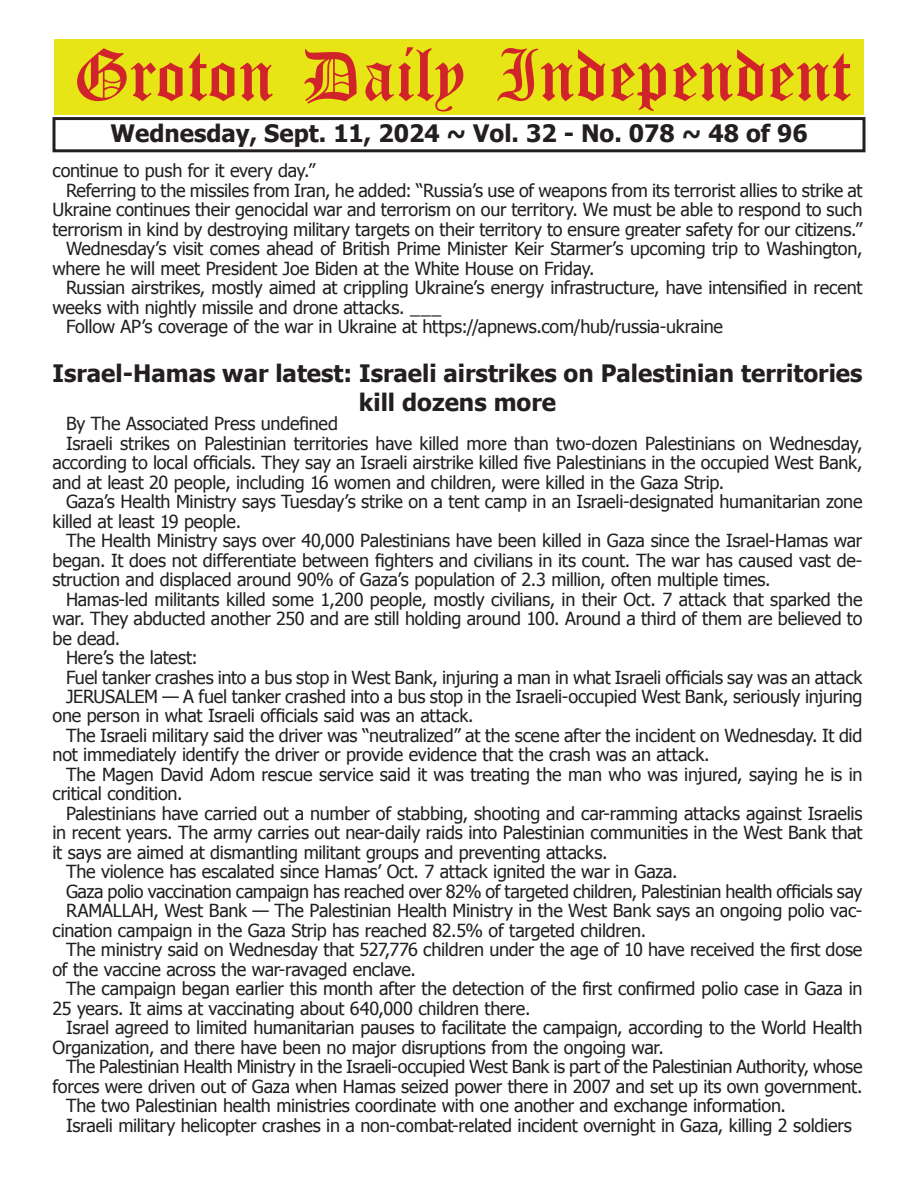
<style>
.page{position:relative;width:918px;height:1188px;background:#fff}
.page>*{position:absolute;margin:0;border:0;box-sizing:border-box;transform-origin:0 0}
.t1{font:54px "Old English Five";color:#d1232a}
.t2{font:700 24px/28.8px "Tahoma";color:#231f20;text-align:center}
.t3{font:18px "Tahoma";letter-spacing:-.015em;color:#231f20}
</style>
<div class="page">
<div style="left:52px;top:117px;width:814px;height:35px;border:3px solid #231f20"></div>
<div style="left:54px;top:40px;width:810px;height:75px;background:#e7e515"></div>
<h1 class="t1" style="left:73px;top:50px;width:779px">Groton Daily Independent</h1>
<h2 class="t2" style="left:110px;top:117px;width:699px">Wednesday, Sept. 11, 2024 ~ Vol. 32 - No. 078 ~ 48 of 96</h2>
<p class="t3" style="left:52px;top:159px;width:265px">continue to push for it every day.”</p>
<p class="t3" style="left:66px;top:178px;width:798px">Referring to the missiles from Iran, he added: “Russia’s use of weapons from its terrorist allies to strike at</p>
<p class="t3" style="left:52px;top:198px;width:811px">Ukraine continues their genocidal war and terrorism on our territory. We must be able to respond to such</p>
<p class="t3" style="left:52px;top:217px;width:811px">terrorism in kind by destroying military targets on their territory to ensure greater safety for our citizens.”</p>
<p class="t3" style="left:66px;top:237px;width:798px">Wednesday’s visit comes ahead of British Prime Minister Keir Starmer’s upcoming trip to Washington,</p>
<p class="t3" style="left:52px;top:256px;width:544px">where he will meet President Joe Biden at the White House on Friday.</p>
<p class="t3" style="left:66px;top:276px;width:798px">Russian airstrikes, mostly aimed at crippling Ukraine’s energy infrastructure, have intensified in recent</p>
<p class="t3" style="left:52px;top:295px;width:390px">weeks with nightly missile and drone attacks. ___</p>
<p class="t3" style="left:66px;top:315px;width:659px">Follow AP’s coverage of the war in Ukraine at https://apnews.com/hub/russia-ukraine</p>
<h2 class="t2" style="left:52px;top:357px;width:812px">Israel-Hamas war latest: Israeli airstrikes on Palestinian territories kill dozens more</h2>
<p class="t3" style="left:66px;top:411px;width:274px">By The Associated Press undefined</p>
<p class="t3" style="left:66px;top:431px;width:798px">Israeli strikes on Palestinian territories have killed more than two-dozen Palestinians on Wednesday,</p>
<p class="t3" style="left:52px;top:450px;width:812px">according to local officials. They say an Israeli airstrike killed five Palestinians in the occupied West Bank,</p>
<p class="t3" style="left:52px;top:470px;width:673px">and at least 20 people, including 16 women and children, were killed in the Gaza Strip.</p>
<p class="t3" style="left:66px;top:489px;width:798px">Gaza’s Health Ministry says Tuesday’s strike on a tent camp in an Israeli-designated humanitarian zone</p>
<p class="t3" style="left:52px;top:509px;width:190px">killed at least 19 people.</p>
<p class="t3" style="left:66px;top:528px;width:798px">The Health Ministry says over 40,000 Palestinians have been killed in Gaza since the Israel-Hamas war</p>
<p class="t3" style="left:52px;top:548px;width:811px">began. It does not differentiate between fighters and civilians in its count. The war has caused vast de-</p>
<p class="t3" style="left:52px;top:567px;width:720px">struction and displaced around 90% of Gaza’s population of 2.3 million, often multiple times.</p>
<p class="t3" style="left:66px;top:587px;width:798px">Hamas-led militants killed some 1,200 people, mostly civilians, in their Oct. 7 attack that sparked the</p>
<p class="t3" style="left:52px;top:606px;width:812px">war. They abducted another 250 and are still holding around 100. Around a third of them are believed to</p>
<p class="t3" style="left:52px;top:626px;width:69px">be dead.</p>
<p class="t3" style="left:66px;top:645px;width:133px">Here’s the latest:</p>
<p class="t3" style="left:66px;top:665px;width:798px">Fuel tanker crashes into a bus stop in West Bank, injuring a man in what Israeli officials say was an attack</p>
<p class="t3" style="left:66px;top:684px;width:798px">JERUSALEM — A fuel tanker crashed into a bus stop in the Israeli-occupied West Bank, seriously injuring</p>
<p class="t3" style="left:52px;top:704px;width:423px">one person in what Israeli officials said was an attack.</p>
<p class="t3" style="left:66px;top:723px;width:798px">The Israeli military said the driver was “neutralized” at the scene after the incident on Wednesday. It did</p>
<p class="t3" style="left:52px;top:743px;width:659px">not immediately identify the driver or provide evidence that the crash was an attack.</p>
<p class="t3" style="left:66px;top:762px;width:798px">The Magen David Adom rescue service said it was treating the man who was injured, saying he is in</p>
<p class="t3" style="left:52px;top:782px;width:132px">critical condition.</p>
<p class="t3" style="left:66px;top:801px;width:798px">Palestinians have carried out a number of stabbing, shooting and car-ramming attacks against Israelis</p>
<p class="t3" style="left:52px;top:821px;width:812px">in recent years. The army carries out near-daily raids into Palestinian communities in the West Bank that</p>
<p class="t3" style="left:52px;top:840px;width:557px">it says are aimed at dismantling militant groups and preventing attacks.</p>
<p class="t3" style="left:66px;top:860px;width:613px">The violence has escalated since Hamas’ Oct. 7 attack ignited the war in Gaza.</p>
<p class="t3" style="left:66px;top:879px;width:798px">Gaza polio vaccination campaign has reached over 82% of targeted children, Palestinian health officials say</p>
<p class="t3" style="left:66px;top:899px;width:798px">RAMALLAH, West Bank — The Palestinian Health Ministry in the West Bank says an ongoing polio vac-</p>
<p class="t3" style="left:52px;top:918px;width:595px">cination campaign in the Gaza Strip has reached 82.5% of targeted children.</p>
<p class="t3" style="left:66px;top:938px;width:798px">The ministry said on Wednesday that 527,776 children under the age of 10 have received the first dose</p>
<p class="t3" style="left:52px;top:957px;width:365px">of the vaccine across the war-ravaged enclave.</p>
<p class="t3" style="left:66px;top:977px;width:798px">The campaign began earlier this month after the detection of the first confirmed polio case in Gaza in</p>
<p class="t3" style="left:52px;top:996px;width:479px">25 years. It aims at vaccinating about 640,000 children there.</p>
<p class="t3" style="left:66px;top:1016px;width:798px">Israel agreed to limited humanitarian pauses to facilitate the campaign, according to the World Health</p>
<p class="t3" style="left:52px;top:1035px;width:613px">Organization, and there have been no major disruptions from the ongoing war.</p>
<p class="t3" style="left:66px;top:1055px;width:798px">The Palestinian Health Ministry in the Israeli-occupied West Bank is part of the Palestinian Authority, whose</p>
<p class="t3" style="left:52px;top:1074px;width:811px">forces were driven out of Gaza when Hamas seized power there in 2007 and set up its own government.</p>
<p class="t3" style="left:66px;top:1094px;width:722px">The two Palestinian health ministries coordinate with one another and exchange information.</p>
<p class="t3" style="left:66px;top:1113px;width:787px">Israeli military helicopter crashes in a non-combat-related incident overnight in Gaza, killing 2 soldiers</p>
</div>
